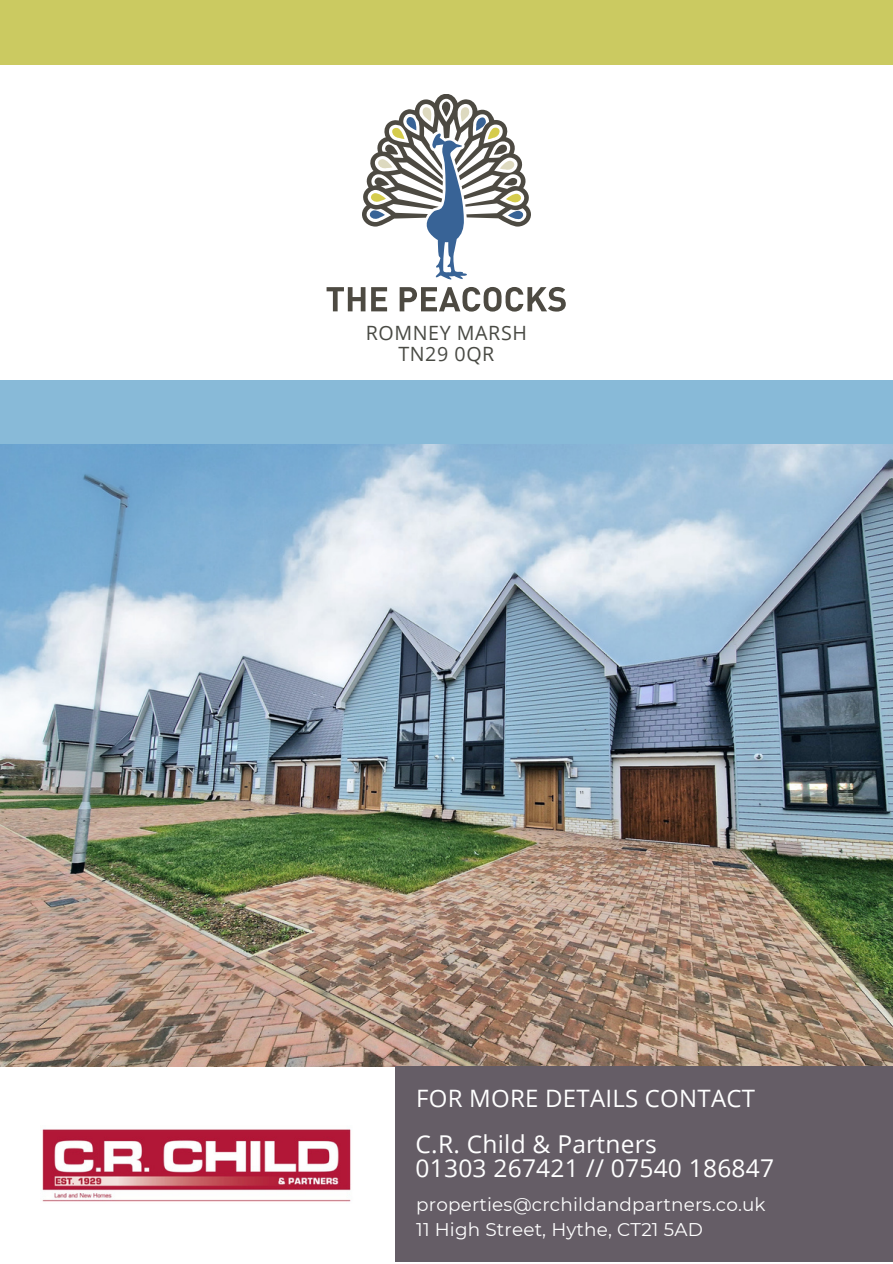
<style>
.page{position:relative;width:893px;height:1264px;background:#fff}
.page>*{position:absolute;margin:0;border:0;box-sizing:border-box;transform-origin:0 0}
.t1{font:24.6px/24.8px "Open Sans";letter-spacing:.01em;color:#fff}
.t2{font:24px "Open Sans";letter-spacing:.01em;color:#fff}
.t3{font:19.65px/20.2px "Open Sans";letter-spacing:.03em;color:#494a44;text-align:center}
.t4{font:18.3px/24.8px "Montserrat";letter-spacing:.01em;color:#fff}
</style>
<div class="page">
<div style="left:0;top:0;width:892px;height:64px;background:#cbca61"></div>
<div style="left:0;top:380px;width:892px;height:64px;background:#88bad8"></div>
<svg style="left:362px;top:94px;width:169px;height:185px"></svg>
<svg style="left:326px;top:287px;width:39px;height:24px"></svg>
<svg style="left:371px;top:287px;width:16px;height:24px"></svg>
<svg style="left:399px;top:287px;width:166px;height:24px"></svg>
<img style="left:0;top:444px;width:892px;height:622px">
<div style="left:395px;top:1066px;width:497px;height:196px;background:#655d66"></div>
<img style="left:42px;top:1129px;width:309px;height:73px">
<p class="t3" style="left:366px;top:323px;width:162px">ROMNEY MARSH<br>TN29 0QR</p>
<h2 class="t2" style="left:416px;top:1081px;width:340px">FOR MORE DETAILS CONTACT</h2>
<h1 class="t1" style="left:415px;top:1130px;width:360px">C.R. Child &amp; Partners<br>01303 267421 // 07540 186847</h1>
<p class="t4" style="left:416px;top:1192px;width:351px">properties@crchildandpartners.co.uk<br>11 High Street, Hythe, CT21 5AD</p>
</div>
